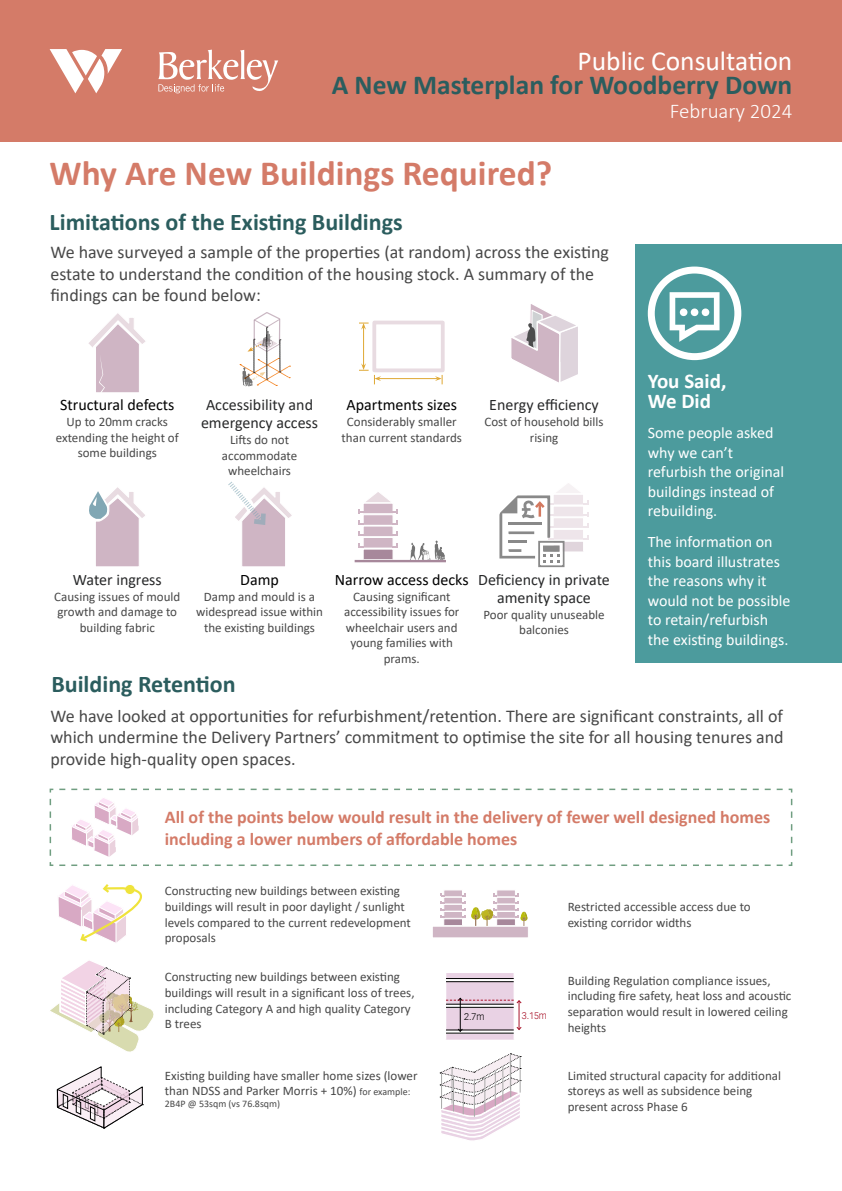
<style>
.page{position:relative;width:842px;height:1191px;background:#fff}
.page>*{position:absolute;margin:0;border:0;box-sizing:border-box;transform-origin:0 0}
.t1{font:700 35.5px "Calibri";color:#d47b68}
.t2{font:700 27.5px "Calibri";color:#2b5d5e}
.t3{font:27.5px "Calibri";color:#fff}
.t4{font:700 24px "Calibri";color:#2b5d5e}
.t5{font:700 21px/19.5px "Calibri";color:#fff}
.t6{font:300 21px "Calibri";color:#fff}
.t7{font:18px/21.6px "Calibri";color:#484848}
.t8{font:700 18px/21.6px "Calibri";color:#d47b68}
.t9{font:16px/19.5px "Calibri";color:#fff}
.t10{font:16px/18px "Calibri";color:#272829;text-align:center}
.t11{font:16px "Calibri";color:#000}
.t12{font:13px/15.6px "Calibri";color:#484848;text-align:center}
.t13{font:10px "Calibri";color:#484848}
.t14{font:300 9.4px "Vectora LH";color:#a9132a}
.t15{font:300 9.4px "Vectora LH";color:#000}
.s1{font-size:10px}
</style>
<div class="page">
<div style="left:0;top:0;width:842px;height:142px;background:#d47b68"></div>
<svg style="left:158px;top:50px;width:120px;height:43px"></svg>
<svg style="left:50px;top:49px;width:72px;height:44px"></svg>
<svg style="left:228px;top:481px;width:64px;height:86px"></svg>
<svg style="left:240px;top:312px;width:50px;height:74px"></svg>
<img style="left:261px;top:330px;width:12px;height:17px">
<img style="left:242px;top:367px;width:11px;height:19px">
<div style="left:363px;top:548px;width:30px;height:11px;background:#a7889b;border:1px solid #fff"></div>
<div style="left:363px;top:514px;width:30px;height:11px;background:#cfb5c4;border:1px solid #fff"></div>
<div style="left:363px;top:537px;width:30px;height:11px;background:#cfb5c4;border:1px solid #fff"></div>
<div style="left:363px;top:525px;width:30px;height:11px;background:#cfb5c4;border:1px solid #fff"></div>
<hr style="left:355px;top:560px;width:91px;height:2px;background:#a7889b">
<img style="left:410px;top:540px;width:35px;height:20px">
<svg style="left:393px;top:520px;width:5px;height:5px"></svg>
<svg style="left:393px;top:532px;width:5px;height:4px"></svg>
<svg style="left:358px;top:492px;width:40px;height:21px"></svg>
<svg style="left:358px;top:520px;width:6px;height:5px"></svg>
<svg style="left:358px;top:532px;width:6px;height:4px"></svg>
<svg style="left:358px;top:543px;width:6px;height:4px"></svg>
<svg style="left:89px;top:487px;width:56px;height:80px"></svg>
<div style="left:372px;top:320px;width:73px;height:52px;background:#fff;border:4px solid #e8dbe1"></div>
<hr style="left:363px;top:327px;width:1px;height:39px;background:#dfa833">
<hr style="left:378px;top:378px;width:60px;height:1px;background:#dfa833">
<svg style="left:359px;top:323px;width:10px;height:7px"></svg>
<svg style="left:359px;top:363px;width:22px;height:21px"></svg>
<svg style="left:435px;top:375px;width:8px;height:9px"></svg>
<svg style="left:88px;top:313px;width:58px;height:80px"></svg>
<svg style="left:49px;top:788px;width:744px;height:78px"></svg>
<svg style="left:71px;top:797px;width:68px;height:60px"></svg>
<svg style="left:50px;top:960px;width:104px;height:92px"></svg>
<div style="left:445px;top:980px;width:70px;height:24px;background:#e9d2e4;border:1px solid #fff"></div>
<div style="left:445px;top:971px;width:70px;height:8px;background:#e9d2e4;border:1px solid #fff"></div>
<div style="left:445px;top:1032px;width:70px;height:8px;background:#e9d2e4;border:1px solid #fff"></div>
<hr style="left:446px;top:978px;width:68px;height:1px;background:#000">
<hr style="left:446px;top:981px;width:68px;height:1px;background:#000">
<hr style="left:446px;top:1032px;width:68px;height:1px;background:#000">
<svg style="left:446px;top:997px;width:76px;height:35px"></svg>
<div style="left:432px;top:926px;width:97px;height:12px;background:#cfb5c4;border:1px solid #fff"></div>
<div style="left:496px;top:918px;width:20px;height:7px;background:#a7889b;border:1px solid #fff"></div>
<svg style="left:497px;top:897px;width:18px;height:6px"></svg>
<div style="left:496px;top:911px;width:20px;height:7px;background:#cfb5c4;border:1px solid #fff"></div>
<div style="left:496px;top:889px;width:20px;height:7px;background:#cfb5c4;border:1px solid #fff"></div>
<div style="left:496px;top:904px;width:20px;height:7px;background:#cfb5c4;border:1px solid #fff"></div>
<svg style="left:515px;top:893px;width:13px;height:33px"></svg>
<div style="left:443px;top:918px;width:20px;height:7px;background:#a7889b;border:1px solid #fff"></div>
<svg style="left:444px;top:897px;width:18px;height:6px"></svg>
<div style="left:443px;top:911px;width:20px;height:7px;background:#cfb5c4;border:1px solid #fff"></div>
<div style="left:443px;top:889px;width:20px;height:7px;background:#cfb5c4;border:1px solid #fff"></div>
<div style="left:443px;top:904px;width:20px;height:7px;background:#cfb5c4;border:1px solid #fff"></div>
<svg style="left:462px;top:893px;width:35px;height:33px"></svg>
<svg style="left:441px;top:893px;width:3px;height:24px"></svg>
<svg style="left:58px;top:884px;width:84px;height:59px"></svg>
<svg style="left:439px;top:1053px;width:83px;height:88px"></svg>
<svg style="left:56px;top:1066px;width:87px;height:63px"></svg>
<div style="left:635px;top:244px;width:207px;height:419px;background:#4c9b9d"></div>
<div style="left:648px;top:266px;width:93px;height:94px;border:7px solid #fff;border-radius:50%"></div>
<svg style="left:670px;top:292px;width:49px;height:50px"></svg>
<svg style="left:499px;top:483px;width:90px;height:84px"></svg>
<svg style="left:511px;top:304px;width:67px;height:79px"></svg>
<h2 class="t3" style="left:578px;top:41px;width:216px">Public Consultation</h2>
<h2 class="t2" style="left:332px;top:65px;width:462px">A New Masterplan for Woodberry Down</h2>
<h3 class="t6" style="left:670px;top:98px;width:124px">February 2024</h3>
<h1 class="t1" style="left:50px;top:148px;width:504px">Why Are New Buildings Required?</h1>
<h3 class="t4" style="left:50px;top:205px;width:355px">Limitations of the Existing Buildings</h3>
<h3 class="t7" style="left:50px;top:241px;width:560px">We have surveyed a sample of the properties (at random) across the existing estate to understand the condition of the housing stock. A summary of the findings can be found below:</h3>
<p class="t11" style="left:60px;top:394px;width:116px">Structural defects</p>
<p class="t12" style="left:56px;top:413px;width:124px">Up to 20mm cracks extending the height of some buildings</p>
<p class="t10" style="left:201px;top:395px;width:119px">Accessibility and emergency access</p>
<p class="t12" style="left:222px;top:431px;width:77px">Lifts do not accommodate wheelchairs</p>
<p class="t11" style="left:346px;top:394px;width:112px">Apartments sizes</p>
<p class="t12" style="left:342px;top:413px;width:122px">Considerably smaller than current standards</p>
<p class="t10" style="left:489px;top:395px;width:111px">Energy efficiency</p>
<p class="t12" style="left:484px;top:413px;width:121px">Cost of household bills rising</p>
<p class="t10" style="left:73px;top:570px;width:90px">Water ingress</p>
<p class="t12" style="left:54px;top:588px;width:128px">Causing issues of mould growth and damage to building fabric</p>
<p class="t11" style="left:240px;top:568px;width:40px">Damp</p>
<p class="t12" style="left:196px;top:588px;width:128px">Damp and mould is a widespread issue within the existing buildings</p>
<p class="t11" style="left:335px;top:568px;width:135px">Narrow access decks</p>
<p class="t12" style="left:344px;top:588px;width:117px">Causing significant accessibility issues for wheelchair users and young families with prams.</p>
<p class="t10" style="left:478px;top:570px;width:133px">Deficiency in private amenity space</p>
<p class="t12" style="left:483px;top:606px;width:123px">Poor quality unuseable balconies</p>
<h3 class="t5" style="left:648px;top:371px;width:80px">You Said,<br>We Did</h3>
<p class="t9" style="left:648px;top:423px;width:138px">Some people asked why we can’t refurbish the original buildings instead of rebuilding.</p>
<p class="t9" style="left:648px;top:532px;width:144px">The information on this board illustrates the reasons why it would not be possible to retain/refurbish the existing buildings.</p>
<h3 class="t4" style="left:51px;top:667px;width:186px">Building Retention</h3>
<p class="t7" style="left:50px;top:704px;width:735px;text-align:justify">We have looked at opportunities for refurbishment/retention. There are significant constraints, all of which undermine the Delivery Partners’ commitment to optimise the site for all housing tenures and provide high-quality open spaces.</p>
<h3 class="t8" style="left:165px;top:806px;width:607px">All of the points below would result in the delivery of fewer well designed homes including a lower numbers of affordable homes</h3>
<p class="t12" style="left:165px;top:883px;width:248px;text-align:left">Constructing new buildings between existing buildings will result in poor daylight / sunlight levels compared to the current redevelopment proposals</p>
<p class="t12" style="left:568px;top:898px;width:185px;text-align:left">Restricted accessible access due to existing corridor widths</p>
<p class="t12" style="left:165px;top:969px;width:251px;text-align:left">Constructing new buildings between existing buildings will result in a significant loss of trees, including Category A and high quality Category B trees</p>
<p class="t12" style="left:568px;top:972px;width:225px;text-align:left">Building Regulation compliance issues, including fire safety, heat loss and acoustic separation would result in lowered ceiling heights</p>
<p class="t15" style="left:464px;top:1010px;width:22px">2.7m</p>
<p class="t14" style="left:522px;top:1010px;width:27px">3.15m</p>
<p class="t12" style="left:165px;top:1067px;width:254px;text-align:left">Existing building have smaller home sizes (lower than NDSS and Parker Morris + 10%) <span class="s1">for example:</span></p>
<p class="t13" style="left:165px;top:1097px;width:117px">2B4P @ 53sqm (vs 76.8sqm)</p>
<p class="t12" style="left:568px;top:1067px;width:215px;text-align:left">Limited structural capacity for additional storeys as well as subsidence being present across Phase 6</p>
</div>
